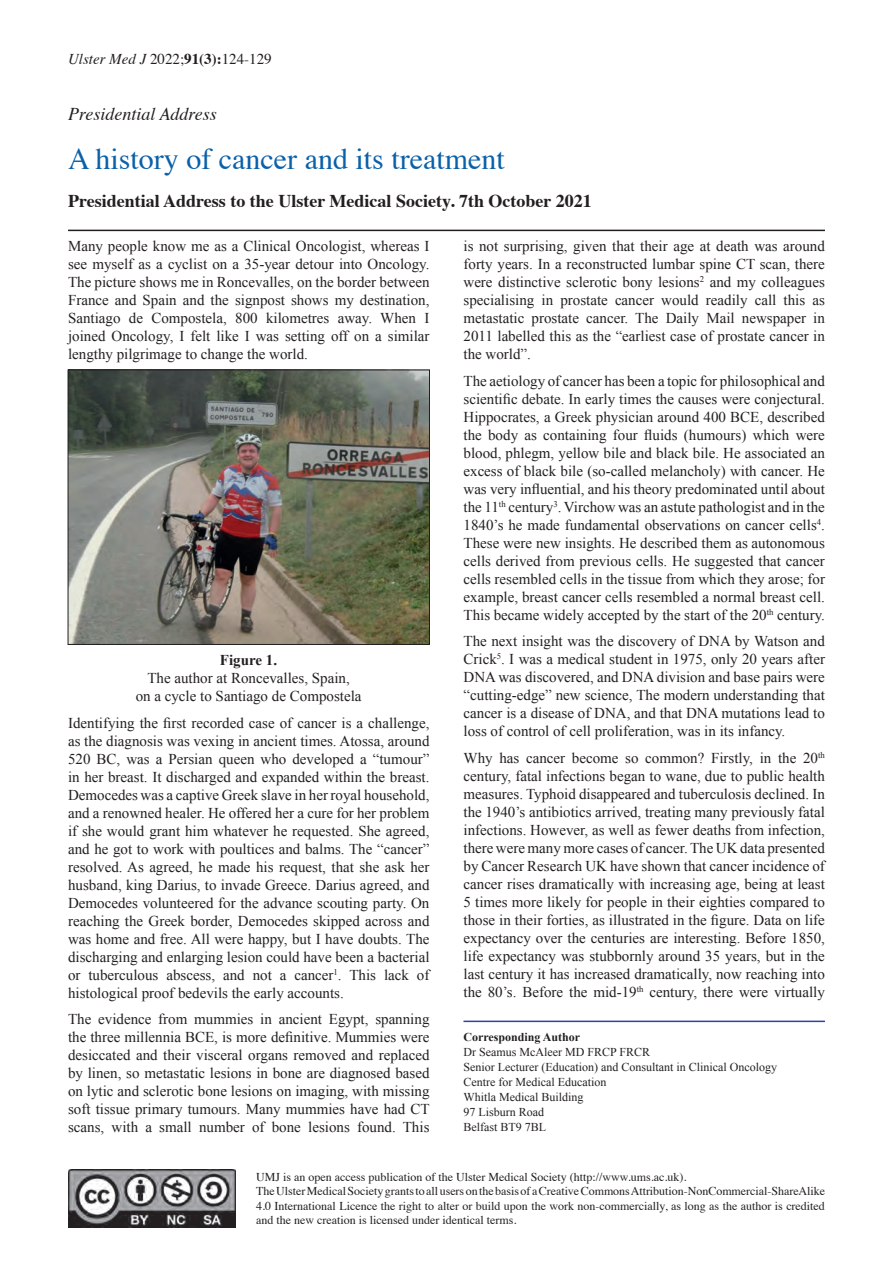
<style>
.page{position:relative;width:893px;height:1263px;background:#fff}
.page>*{position:absolute;margin:0;border:0;box-sizing:border-box;transform-origin:0 0}
.t1{font:30px "Times";color:#0a60a9}
.t2{font:700 18px "Times";color:#231f20}
.t3{font:italic 18px "Times";color:#231f20}
.t4{font:15px/18px "Times New Roman";color:#231f20;text-align:justify}
.t5{font:15px "Times";color:#231f20}
.t6{font:700 15px "Times New Roman";color:#231f20}
.t7{font:12px/14.4px "Times";color:#231f20}
.t8{font:12px/15px "Times New Roman";color:#231f20}
.t9{font:700 12px "Times New Roman";color:#231f20}
.s1{font-style:italic}
.s2{font-weight:700}
</style>
<div class="page">
<img style="left:68px;top:1169px;width:167px;height:59px">
<hr style="left:68px;top:230px;width:757px;height:1px;background:#231f20">
<hr style="left:463px;top:1020px;width:362px;height:2px;background:#2c449c">
<img style="left:70px;top:372px;width:358px;height:271px">
<div style="left:68px;top:370px;width:362px;height:275px;border:1px solid #231f20"></div>
<p class="t5" style="left:68px;top:45px;width:205px"><span class="s1">Ulster Med J</span> 2022;<span class="s2">91(3):</span>124-129</p>
<p class="t3" style="left:68px;top:98px;width:150px">Presidential Address</p>
<h1 class="t1" style="left:68px;top:131px;width:438px">A history of cancer and its treatment</h1>
<p class="t2" style="left:68px;top:184px;width:525px">Presidential Address to the Ulster Medical Society. 7th October 2021</p>
<p class="t4" style="left:68px;top:237px;width:363px">Many people know me as a Clinical Oncologist, whereas I see myself as a cyclist on a 35-year detour into Oncology.<br>The picture shows me in Roncevalles, on the border between France and Spain and the signpost shows my destination, Santiago de Compostela, 800 kilometres away. When I joined Oncology, I felt like I was setting off on a similar lengthy pilgrimage to change the world.</p>
<p class="t6" style="left:220px;top:649px;width:59px">Figure 1.</p>
<p class="t4" style="left:136px;top:668px;width:227px;text-align:center">The author at Roncevalles, Spain,<br>on a cycle to Santiago de Compostela</p>
<p class="t4" style="left:68px;top:713px;width:363px">Identifying the first recorded case of cancer is a challenge, as the diagnosis was vexing in ancient times. Atossa, around 520 BC, was a Persian queen who developed a “tumour” in her breast. It discharged and expanded within the breast.<br>Democedes was a captive Greek slave in her royal household, and a renowned healer. He offered her a cure for her problem if she would grant him whatever he requested. She agreed, and he got to work with poultices and balms. The “cancer” resolved. As agreed, he made his request, that she ask her husband, king Darius, to invade Greece. Darius agreed, and Democedes volunteered for the advance scouting party. On reaching the Greek border, Democedes skipped across and was home and free. All were happy, but I have doubts. The discharging and enlarging lesion could have been a bacterial or tuberculous abscess, and not a cancer<sup>1</sup>. This lack of histological proof bedevils the early accounts.</p>
<p class="t4" style="left:68px;top:1010px;width:363px">The evidence from mummies in ancient Egypt, spanning the three millennia BCE, is more definitive. Mummies were desiccated and their visceral organs removed and replaced by linen, so metastatic lesions in bone are diagnosed based on lytic and sclerotic bone lesions on imaging, with missing soft tissue primary tumours. Many mummies have had CT scans, with a small number of bone lesions found. This</p>
<p class="t4" style="left:463px;top:237px;width:363px">is not surprising, given that their age at death was around forty years. In a reconstructed lumbar spine CT scan, there were distinctive sclerotic bony lesions<sup>2</sup> and my colleagues specialising in prostate cancer would readily call this as metastatic prostate cancer. The Daily Mail newspaper in 2011 labelled this as the “earliest case of prostate cancer in the world”.</p>
<p class="t4" style="left:463px;top:371px;width:363px">The aetiology of cancer has been a topic for philosophical and scientific debate. In early times the causes were conjectural.<br>Hippocrates, a Greek physician around 400 BCE, described the body as containing four fluids (humours) which were blood, phlegm, yellow bile and black bile. He associated an excess of black bile (so-called melancholy) with cancer. He was very influential, and his theory predominated until about the 11<sup>th</sup> century<sup>3</sup>. Virchow was an astute pathologist and in the 1840’s he made fundamental observations on cancer cells<sup>4</sup>.<br>These were new insights. He described them as autonomous cells derived from previous cells. He suggested that cancer cells resembled cells in the tissue from which they arose; for example, breast cancer cells resembled a normal breast cell.<br>This became widely accepted by the start of the 20<sup>th</sup> century.</p>
<p class="t4" style="left:463px;top:632px;width:363px">The next insight was the discovery of DNA by Watson and Crick<sup>5</sup>. I was a medical student in 1975, only 20 years after DNA was discovered, and DNA division and base pairs were “cutting-edge” new science, The modern understanding that cancer is a disease of DNA, and that DNA mutations lead to loss of control of cell proliferation, was in its infancy.</p>
<p class="t4" style="left:463px;top:748px;width:363px">Why has cancer become so common? Firstly, in the 20<sup>th </sup>century, fatal infections began to wane, due to public health measures. Typhoid disappeared and tuberculosis declined. In the 1940’s antibiotics arrived, treating many previously fatal infections. However, as well as fewer deaths from infection, there were many more cases of cancer. The UK data presented by Cancer Research UK have shown that cancer incidence of cancer rises dramatically with increasing age, being at least 5 times more likely for people in their eighties compared to those in their forties, as illustrated in the figure. Data on life expectancy over the centuries are interesting. Before 1850, life expectancy was stubbornly around 35 years, but in the last century it has increased dramatically, now reaching into the 80’s. Before the mid-19<sup>th</sup> century, there were virtually</p>
<p class="t9" style="left:463px;top:1029px;width:118px">Corresponding Author</p>
<p class="t8" style="left:463px;top:1045px;width:315px">Dr Seamus McAleer MD FRCP FRCR<br>Senior Lecturer (Education) and Consultant in Clinical Oncology<br>Centre for Medical Education<br>Whitla Medical Building<br>97 Lisburn Road<br>Belfast BT9 7BL</p>
<p class="t7" style="left:256px;top:1168px;width:570px">UMJ is an open access publication of the Ulster Medical Society (http://www.ums.ac.uk).<br>The Ulster Medical Society grants to all users on the basis of a Creative Commons Attribution-NonCommercial-ShareAlike 4.0 International Licence the right to alter or build upon the work non-commercially, as long as the author is credited and the new creation is licensed under identical terms.</p>
</div>
